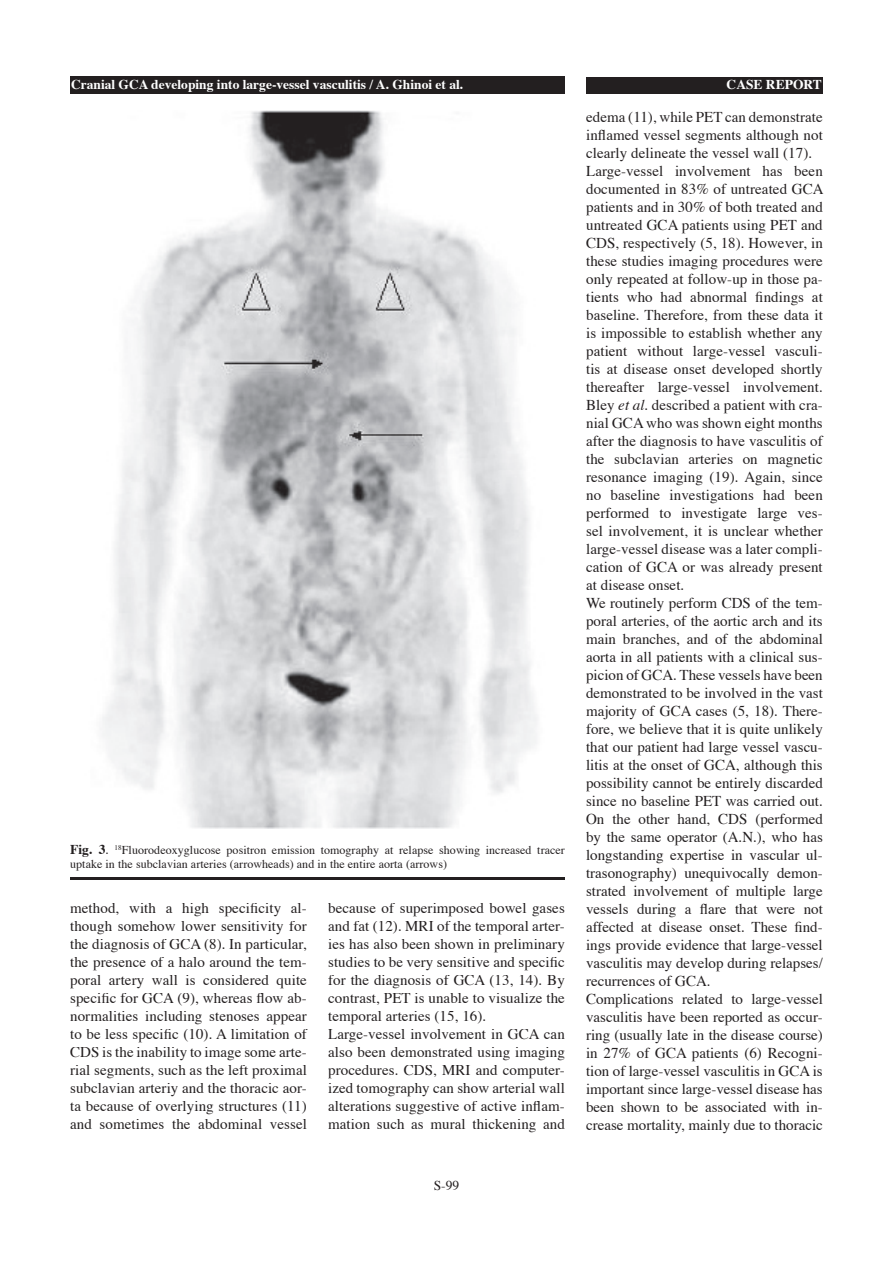
<style>
.page{position:relative;width:893px;height:1263px;background:#fff}
.page>*{position:absolute;margin:0;border:0;box-sizing:border-box;transform-origin:0 0}
.t1{font:15px/18px "Times";letter-spacing:.005em;color:#231f20}
.t2{font:700 13.5px "Times";color:#fff}
.t3{font:13.5px "Times";color:#231f20}
.t4{font:12px/14.2px "Times";letter-spacing:.005em;color:#231f20}
.s1{font-weight:700;font-size:13.5px}
.s2{font-size:13.5px}
.s3{font-style:italic}
</style>
<div class="page">
<div style="left:586px;top:77px;width:237px;height:16px;background:#231f20"></div>
<div style="left:70px;top:77px;width:495px;height:17px;background:#231f20"></div>
<img style="left:102px;top:111px;width:435px;height:717px">
<hr style="left:70px;top:877px;width:495px;height:3px;background:#231f20">
<p class="t2" style="left:71px;top:71px;width:394px">Cranial GCA developing into large-vessel vasculitis / A. Ghinoi et al.</p>
<p class="t2" style="left:727px;top:72px;width:97px">CASE REPORT</p>
<p class="t4" style="left:70px;top:842px;width:496px"><span class="s1">Fig. 3</span><span class="s2">.</span> <sup>18</sup>Fluorodeoxyglucose positron emission tomography at relapse showing increased tracer uptake in the subclavian arteries (arrowheads) and in the entire aorta (arrows)</p>
<p class="t1" style="left:70px;top:898px;width:238px;text-align:justify">method, with a high specificity al&shy;though somehow lower sensitivity for the diagnosis of GCA (8). In particular, the presence of a halo around the tem&shy;poral artery wall is considered quite specific for GCA (9), whereas flow ab&shy;normalities including stenoses appear to be less specific (10). A limitation of CDS is the inability to image some arte&shy;rial segments, such as the left proximal subclavian arteriy and the thoracic aor&shy;ta because of overlying structures (11) and sometimes the abdominal vessel</p>
<p class="t1" style="left:328px;top:898px;width:238px">because of superimposed bowel gases and fat (12). MRI of the temporal arter&shy;ies has also been shown in preliminary studies to be very sensitive and specific for the diagnosis of GCA (13, 14). By contrast, PET is unable to visualize the temporal arteries (15, 16).<br>Large-vessel involvement in GCA can also been demonstrated using imaging procedures. CDS, MRI and computer&shy;ized tomography can show arterial wall alterations suggestive of active inflam&shy;mation such as mural thickening and</p>
<p class="t3" style="left:434px;top:1173px;width:27px">S-99</p>
<p class="t1" style="left:586px;top:106px;width:239px">edema (11), while PET can demonstrate inflamed vessel segments although not clearly delineate the vessel wall (17).<br>Large-vessel involvement has been documented in 83% of untreated GCA patients and in 30% of both treated and untreated GCA patients using PET and CDS, respectively (5, 18). However, in these studies imaging procedures were only repeated at follow-up in those pa&shy;tients who had abnormal findings at baseline. Therefore, from these data it is impossible to establish whether any patient without large-vessel vasculi&shy;tis at disease onset developed shortly thereafter large-vessel involvement.<br>Bley <span class="s3">et al</span>. described a patient with cra&shy;nial GCA who was shown eight months after the diagnosis to have vasculitis of the subclavian arteries on magnetic resonance imaging (19). Again, since no baseline investigations had been performed to investigate large ves&shy;sel involvement, it is unclear whether large-vessel disease was a later compli&shy;cation of GCA or was already present at disease onset.<br>We routinely perform CDS of the tem&shy;poral arteries, of the aortic arch and its main branches, and of the abdominal aorta in all patients with a clinical sus&shy;picion of GCA. These vessels have been demonstrated to be involved in the vast majority of GCA cases (5, 18). There&shy;fore, we believe that it is quite unlikely that our patient had large vessel vascu&shy;litis at the onset of GCA, although this possibility cannot be entirely discarded since no baseline PET was carried out.<br>On the other hand, CDS (performed by the same operator (A.N.), who has longstanding expertise in vascular ul&shy;trasonography) unequivocally demon&shy;strated involvement of multiple large vessels during a flare that were not affected at disease onset. These find&shy;ings provide evidence that large-vessel vasculitis may develop during relapses/ recurrences of GCA.<br>Complications related to large-vessel vasculitis have been reported as occur&shy;ring (usually late in the disease course) in 27% of GCA patients (6) Recogni&shy;tion of large-vessel vasculitis in GCA is important since large-vessel disease has been shown to be associated with in&shy;crease mortality, mainly due to thoracic</p>
</div>
